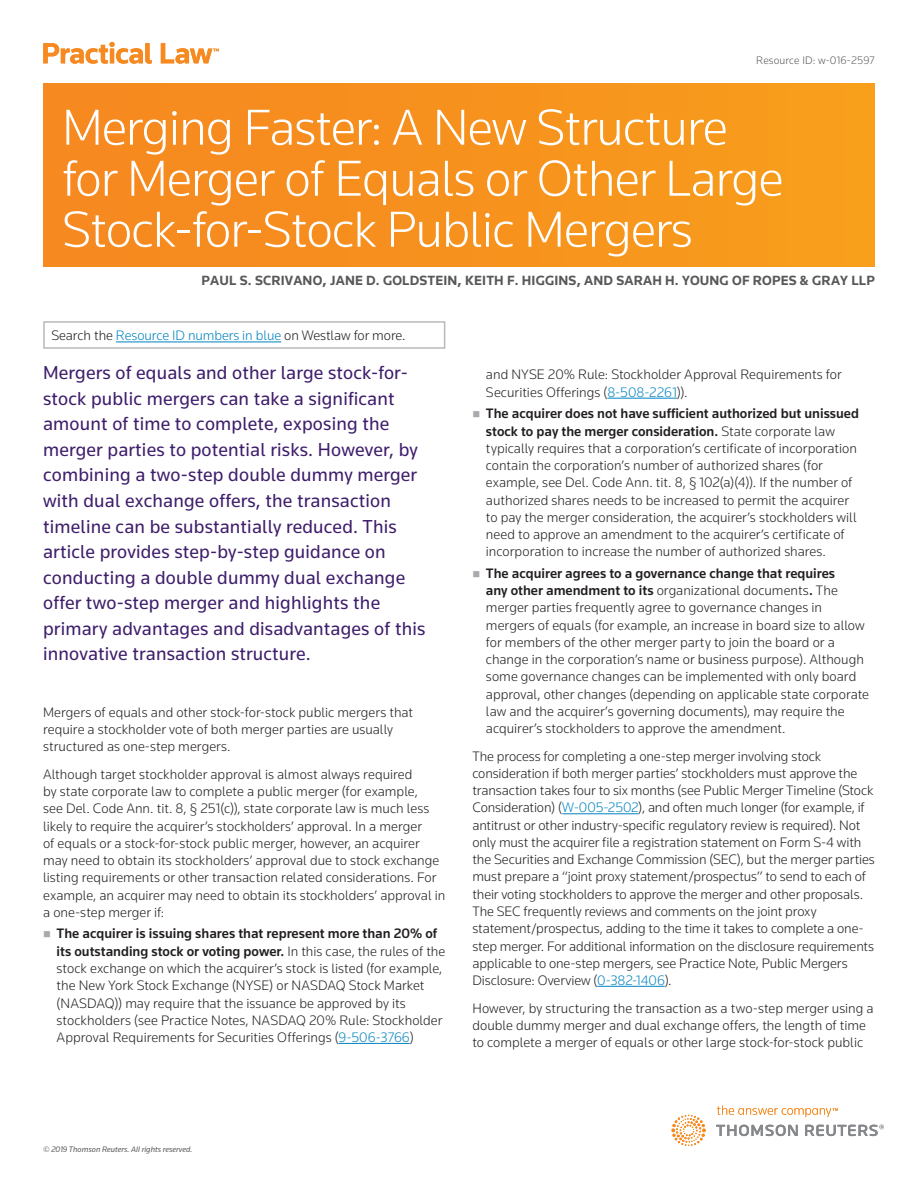
<style>
.page{position:relative;width:918px;height:1188px;background:#fff}
.page>*{position:absolute;margin:0;border:0;box-sizing:border-box;transform-origin:0 0}
.t1{font:300 52.5px/51px "Knowledge";letter-spacing:-.02em;color:#fff}
.t2{font:19.5px/25.5px "Knowledge";letter-spacing:.01em;color:#3e1d6b}
.t3{font:300 14.25px/17.2px "Knowledge";color:#231f20}
.t4{font:700 13.8px "Knowledge";letter-spacing:.01em;color:#57585a}
.t5{font:300 11.25px "Knowledge";letter-spacing:.01em;color:#57585a}
.t6{font:italic 8.25px "Knowledge";color:#57585a}
.s1{color:#0083bf}
.s2{font-weight:500}
</style>
<div class="page">
<svg style="left:43px;top:42px;width:176px;height:22px"></svg>
<svg style="left:672px;top:1106px;width:212px;height:40px"></svg>
<hr style="left:116px;top:342px;width:165px;height:1px;background:#0083bf">
<div style="left:43px;top:321px;width:402px;height:28px;border:2px solid #b8b9bc"></div>
<div style="left:43px;top:84px;width:832px;height:183px;background:#f6911e"></div>
<hr style="left:339px;top:1043px;width:71px;height:1px;background:#0083bf">
<hr style="left:607px;top:398px;width:70px;height:1px;background:#0083bf">
<hr style="left:562px;top:814px;width:76px;height:1px;background:#0083bf">
<hr style="left:597px;top:986px;width:68px;height:1px;background:#0083bf">
<p class="t5" style="left:756px;top:53px;width:120px">Resource ID: w-016-2597</p>
<h1 class="t1" style="left:62px;top:101px;width:723px">Merging Faster: A New Structure for Merger of Equals or Other Large<br>Stock-for-Stock Public Mergers</h1>
<p class="t4" style="left:202px;top:272px;width:675px">PAUL S. SCRIVANO, JANE D. GOLDSTEIN, KEITH F. HIGGINS, AND SARAH H. YOUNG OF ROPES &amp; GRAY LLP</p>
<p class="t3" style="left:51px;top:327px;width:356px">Search the <span class="s1">Resource ID numbers in blue</span> on Westlaw for more.</p>
<p class="t2" style="left:43px;top:360px;width:384px">Mergers of equals and other large stock-for&shy;stock public mergers can take a significant amount of time to complete, exposing the merger parties to potential risks. However, by combining a two-step double dummy merger with dual exchange offers, the transaction timeline can be substantially reduced. This article provides step-by-step guidance on conducting a double dummy dual exchange offer two-step merger and highlights the primary advantages and disadvantages of this innovative transaction structure.</p>
<p class="t3" style="left:43px;top:703px;width:372px">Mergers of equals and other stock-for-stock public mergers that require a stockholder vote of both merger parties are usually structured as one-step mergers.</p>
<p class="t3" style="left:43px;top:765px;width:404px">Although target stockholder approval is almost always required<br>by state corporate law to complete a public merger (for example,<br>see Del. Code Ann. tit. 8, § 251(c)), state corporate law is much less likely to require the acquirer’s stockholders’ approval. In a merger<br>of equals or a stock-for-stock public merger, however, an acquirer may need to obtain its stockholders’ approval due to stock exchange listing requirements or other transaction related considerations. For example, an acquirer may need to obtain its stockholders’ approval in a one-step merger if:</p>
<p class="t3" style="left:57px;top:925px;width:390px"><span class="s2">The acquirer is issuing shares that represent more than 20% of its outstanding stock or voting power.</span> In this case, the rules of the stock exchange on which the acquirer’s stock is listed (for example, the New York Stock Exchange (NYSE) or NASDAQ Stock Market (NASDAQ)) may require that the issuance be approved by its stockholders (see Practice Notes, NASDAQ 20% Rule: Stockholder Approval Requirements for Securities Offerings (<span class="s1">9-506-3766</span>)</p>
<p class="t3" style="left:486px;top:366px;width:357px">and NYSE 20% Rule: Stockholder Approval Requirements for<br>Securities Offerings (<span class="s1">8-508-2261</span>)).</p>
<p class="t3" style="left:486px;top:405px;width:375px"><span class="s2">The acquirer does not have sufficient authorized but unissued stock to pay the merger consideration.</span> State corporate law typically requires that a corporation’s certificate of incorporation contain the corporation’s number of authorized shares (for example, see Del. Code Ann. tit. 8, § 102(a)(4)). If the number of authorized shares needs to be increased to permit the acquirer to pay the merger consideration, the acquirer’s stockholders will need to approve an amendment to the acquirer’s certificate of incorporation to increase the number of authorized shares.</p>
<p class="t3" style="left:486px;top:564px;width:385px"><span class="s2">The acquirer agrees to a governance change that requires<br>any other amendment to its</span> organizational documents<span class="s2">.</span> The merger parties frequently agree to governance changes in mergers of equals (for example, an increase in board size to allow for members of the other merger party to join the board or a change in the corporation’s name or business purpose). Although some governance changes can be implemented with only board approval, other changes (depending on applicable state corporate law and the acquirer’s governing documents), may require the acquirer’s stockholders to approve the amendment.</p>
<p class="t3" style="left:472px;top:747px;width:404px">The process for completing a one-step merger involving stock consideration if both merger parties’ stockholders must approve the transaction takes four to six months (see Public Merger Timeline (Stock Consideration) (<span class="s1">W-005-2502</span>), and often much longer (for example, if antitrust or other industry-specific regulatory review is required). Not only must the acquirer file a registration statement on Form S-4 with the Securities and Exchange Commission (SEC), but the merger parties must prepare a “joint proxy statement/prospectus” to send to each of their voting stockholders to approve the merger and other proposals.<br>The SEC frequently reviews and comments on the joint proxy statement/prospectus, adding to the time it takes to complete a one&shy;step merger. For additional information on the disclosure requirements applicable to one-step mergers, see Practice Note, Public Mergers Disclosure: Overview (<span class="s1">0-382-1406</span>).</p>
<p class="t3" style="left:472px;top:999px;width:403px">However, by structuring the transaction as a two-step merger using a double dummy merger and dual exchange offers, the length of time to complete a merger of equals or other large stock-for-stock public</p>
<p class="t6" style="left:43px;top:1144px;width:151px">© 2019 Thomson Reuters. All rights reserved.</p>
</div>
